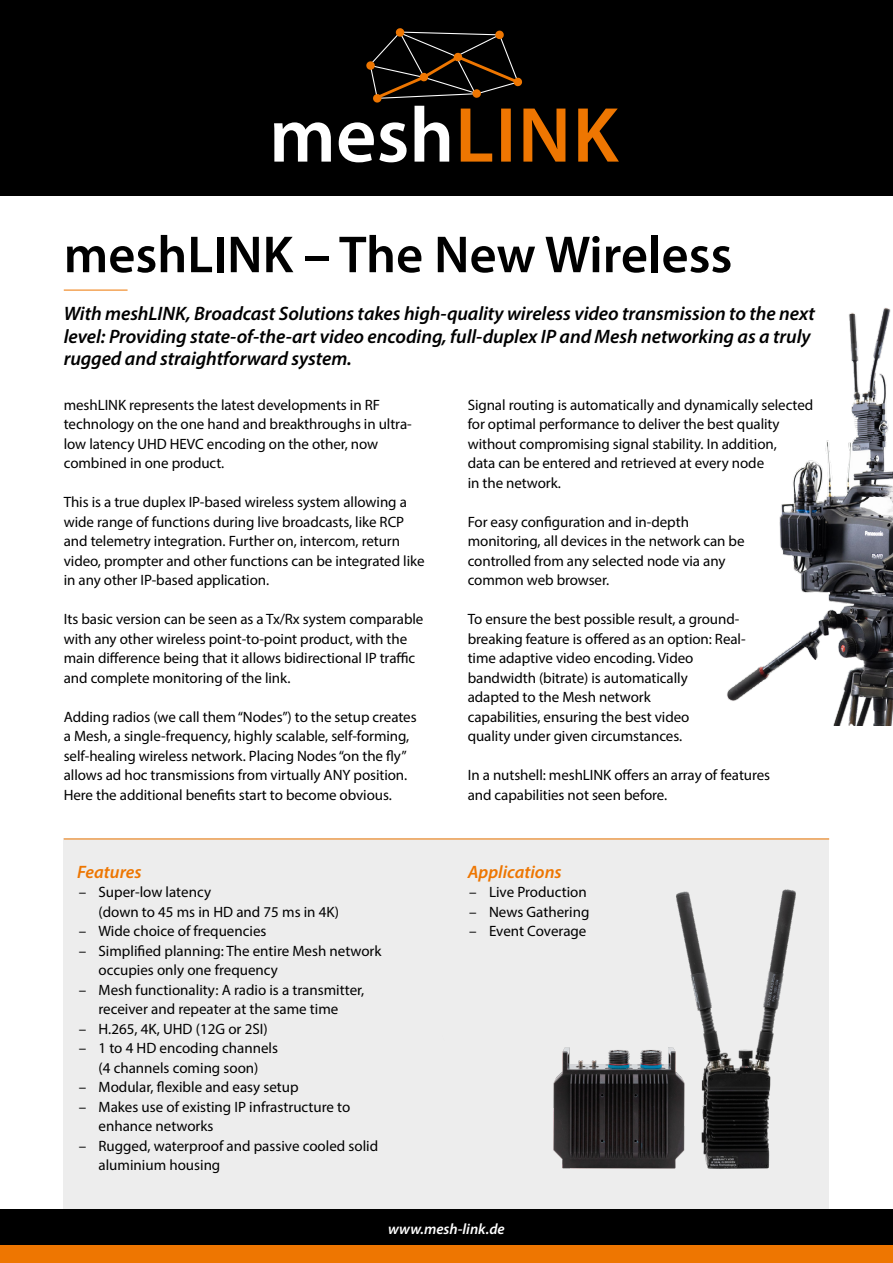
<style>
.page{position:relative;width:893px;height:1263px;background:#fff}
.page>*{position:absolute;margin:0;border:0;box-sizing:border-box;transform-origin:0 0}
.t1{font:600 52.5px "Myriad Pro";color:#000}
.t2{font:italic 600 19.5px/22.5px "Myriad Pro";letter-spacing:-.005em;color:#000}
.t3{font:italic 600 18px "Myriad Pro";color:#ee7601}
.t4{font:15px/19.5px "Myriad Pro";letter-spacing:-.005em;color:#000}
.t5{font:italic 600 15px "Myriad Pro";color:#fff}
</style>
<div class="page">
<div style="left:64px;top:839px;width:765px;height:373px;background:#ededed"></div>
<div style="left:0;top:0;width:893px;height:195px;background:#000"></div>
<div style="left:0;top:1209px;width:893px;height:54px;background:#000"></div>
<svg style="left:274px;top:28px;width:345px;height:134px"></svg>
<img style="left:727px;top:308px;width:166px;height:418px">
<img style="left:553px;top:889px;width:243px;height:280px">
<div style="left:0;top:1246px;width:893px;height:17px;background:#ee7601"></div>
<hr style="left:64px;top:839px;width:765px;height:1px;background:#ee7601">
<hr style="left:64px;top:290px;width:64px;height:1px;background:#ee7601">
<h1 class="t1" style="left:64px;top:221px;width:670px">meshLINK – The New Wireless</h1>
<h2 class="t2" style="left:64px;top:302px;width:753px">With meshLINK, Broadcast Solutions takes high-quality wireless video transmission to the next level: Providing state-of-the-art video encoding, full-duplex IP and Mesh networking as a truly rugged and straightforward system.</h2>
<p class="t4" style="left:64px;top:394px;width:350px">meshLINK represents the latest developments in RF technology on the one hand and breakthroughs in ultra&shy;low latency UHD HEVC encoding on the other, now combined in one product.</p>
<p class="t4" style="left:64px;top:492px;width:362px">This is a true duplex IP-based wireless system allowing a wide range of functions during live broadcasts, like RCP and telemetry integration. Further on, intercom, return video, prompter and other functions can be integrated like in any other IP-based application.</p>
<p class="t4" style="left:64px;top:609px;width:361px">Its basic version can be seen as a Tx/Rx system comparable with any other wireless point-to-point product, with the main difference being that it allows bidirectional IP traffic and complete monitoring of the link.</p>
<p class="t4" style="left:64px;top:706px;width:354px">Adding radios (we call them “Nodes”) to the setup creates a Mesh, a single-frequency, highly scalable, self-forming, self-healing wireless network. Placing Nodes “on the fly” allows ad hoc transmissions from virtually ANY position.<br>Here the additional benefits start to become obvious.</p>
<p class="t4" style="left:468px;top:394px;width:347px">Signal routing is automatically and dynamically selected for optimal performance to deliver the best quality without compromising signal stability. In addition,<br>data can be entered and retrieved at every node<br>in the network.</p>
<p class="t4" style="left:468px;top:511px;width:278px">For easy configuration and in-depth monitoring, all devices in the network can be controlled from any selected node via any common web browser.</p>
<p class="t4" style="left:468px;top:609px;width:279px">To ensure the best possible result, a ground&shy;breaking feature is offered as an option: Real&shy;time adaptive video encoding. Video bandwidth (bitrate) is automatically<br>adapted to the Mesh network<br>capabilities, ensuring the best video<br>quality under given circumstances.</p>
<p class="t4" style="left:468px;top:765px;width:304px">In a nutshell: meshLINK offers an array of features and capabilities not seen before.</p>
<p class="t3" style="left:77px;top:860px;width:66px">Features</p>
<p class="t4" style="left:99px;top:882px;width:242px;text-indent:-20px">– Super-low latency<br>(down to 45 ms in HD and 75 ms in 4K)</p>
<p class="t4" style="left:79px;top:921px;width:189px">– Wide choice of frequencies</p>
<p class="t4" style="left:99px;top:940px;width:285px;text-indent:-20px">– Simplified planning: The entire Mesh network occupies only one frequency</p>
<p class="t4" style="left:79px;top:979px;width:287px;text-align:center">– Mesh functionality: A radio is a transmitter, receiver and repeater at the same time</p>
<p class="t4" style="left:79px;top:1018px;width:190px">– H.265, 4K, UHD (12G or 2SI)</p>
<p class="t4" style="left:79px;top:1038px;width:201px;text-align:center">– 1 to 4 HD encoding channels (4 channels coming soon)</p>
<p class="t4" style="left:79px;top:1077px;width:221px">– Modular, flexible and easy setup</p>
<p class="t4" style="left:99px;top:1096px;width:253px;text-indent:-20px">– Makes use of existing IP infrastructure to enhance networks</p>
<p class="t4" style="left:99px;top:1135px;width:281px;text-indent:-20px">– Rugged, waterproof and passive cooled solid aluminium housing</p>
<p class="t3" style="left:468px;top:860px;width:95px">Applications</p>
<p class="t4" style="left:469px;top:882px;width:119px">– Live Production</p>
<p class="t4" style="left:469px;top:901px;width:122px">– News Gathering</p>
<p class="t4" style="left:469px;top:921px;width:119px">– Event Coverage</p>
<p class="t5" style="left:388px;top:1219px;width:118px">www.mesh-link.de</p>
</div>
